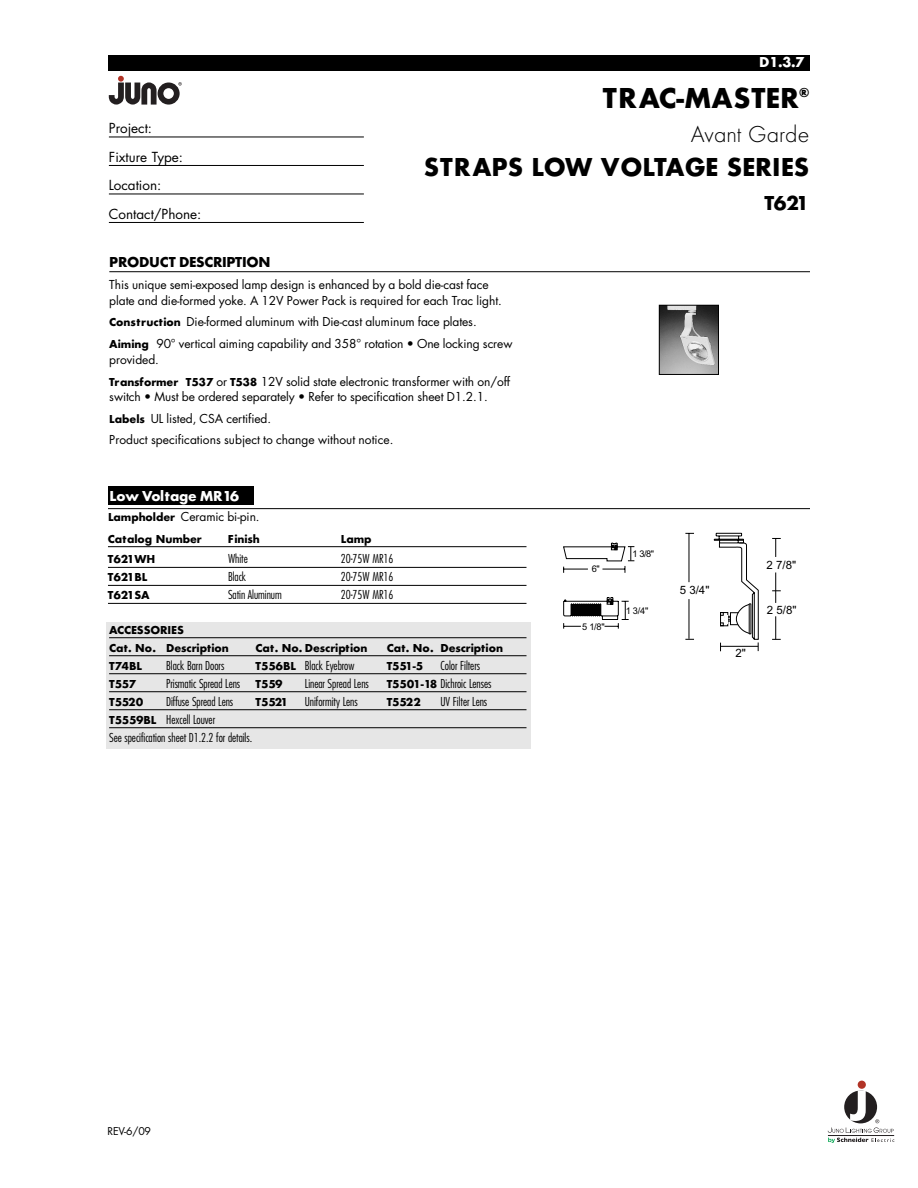
<style>
.page{position:relative;width:918px;height:1188px;background:#fff}
.page>*{position:absolute;margin:0;border:0;box-sizing:border-box;transform-origin:0 0}
.t1{font:30px "Futura Bold DTC";letter-spacing:.005em;color:#000}
.t2{font:27px "Futura Bold DTC";color:#000}
.t3{font:24px "Futura Light DTC";color:#000}
.t4{font:21px "Futura Bold DTC";color:#000}
.t5{font:15px "Futura Bold DTC";letter-spacing:-.02em;color:#fff}
.t6{font:15px "Futura Bold DTC";letter-spacing:-.02em;color:#000}
.t7{font:13.5px/28.5px "Futura";color:#000}
.t8{font:13.5px "Futura Bold DTC";color:#000}
.t9{font:12px/21.8px "Futura";letter-spacing:-.005em;color:#000}
.t10{font:300 condensed 12px/18px "Futura";letter-spacing:-.005em;color:#000}
.t11{font:12px/18px "Futura Bold DTC";letter-spacing:-.005em;color:#000}
.t12{font:11.55px "Arial";color:#000}
.t13{font:10.5px "Futura";color:#000}
.t14{font:9.3px "Arial";color:#000}
.s1{font-family:"Futura Bold DTC"}
.s2{font-family:"Futura Bold DTC";font-weight:400;font-stretch:normal}
</style>
<div class="page">
<div style="left:108px;top:486px;width:146px;height:19px;background:#000"></div>
<hr style="left:108px;top:546px;width:418px;height:1px;background:#000">
<hr style="left:108px;top:567px;width:418px;height:1px;background:#000">
<hr style="left:108px;top:585px;width:418px;height:1px;background:#000">
<hr style="left:108px;top:603px;width:418px;height:1px;background:#000">
<hr style="left:109px;top:271px;width:701px;height:1px;background:#000">
<hr style="left:108px;top:508px;width:702px;height:1px;background:#000">
<div style="left:108px;top:55px;width:702px;height:15px;background:#000"></div>
<hr style="left:109px;top:137px;width:255px;height:1px;background:#000">
<hr style="left:109px;top:165px;width:255px;height:1px;background:#000">
<hr style="left:109px;top:194px;width:255px;height:1px;background:#000">
<hr style="left:109px;top:222px;width:255px;height:1px;background:#000">
<svg style="left:563px;top:543px;width:71px;height:86px"></svg>
<img style="left:661px;top:307px;width:56px;height:66px">
<div style="left:659px;top:305px;width:60px;height:70px;border:1px solid #000"></div>
<div style="left:106px;top:622px;width:424px;height:127px;background:#e6e6e6"></div>
<hr style="left:109px;top:637px;width:417px;height:1px;background:#000">
<hr style="left:109px;top:655px;width:417px;height:1px;background:#000">
<hr style="left:109px;top:673px;width:417px;height:1px;background:#000">
<hr style="left:109px;top:691px;width:417px;height:1px;background:#000">
<hr style="left:109px;top:709px;width:417px;height:1px;background:#000">
<hr style="left:109px;top:727px;width:417px;height:1px;background:#000">
<hr style="left:689px;top:533px;width:1px;height:49px;background:#000">
<hr style="left:689px;top:599px;width:1px;height:40px;background:#000">
<svg style="left:714px;top:533px;width:67px;height:118px"></svg>
<svg style="left:109px;top:76px;width:73px;height:29px"></svg>
<div style="left:858px;top:1081px;width:8px;height:8px;background:#b13326;border-radius:50%"></div>
<svg style="left:828px;top:1090px;width:66px;height:53px"></svg>
<p class="t7" style="left:109px;top:115px;width:94px">Project:<br>Fixture Type:<br>Location:<br>Contact/Phone:</p>
<p class="t5" style="left:759px;top:56px;width:47px">D1.3.7</p>
<h1 class="t1" style="left:603px;top:86px;width:198px">TRAC-MASTER</h1>
<p class="t8" style="left:799px;top:87px;width:12px">®</p>
<h3 class="t3" style="left:691px;top:124px;width:120px">Avant Garde</h3>
<h2 class="t2" style="left:424px;top:156px;width:387px">STRAPS LOW VOLTAGE SERIES</h2>
<h3 class="t4" style="left:764px;top:194px;width:46px">T621</h3>
<p class="t6" style="left:109px;top:256px;width:163px">PRODUCT DESCRIPTION</p>
<p class="t9" style="left:109px;top:278px;width:394px;line-height:15.8px">This unique semi-exposed lamp design is enhanced by a bold die-cast face plate and die-formed yoke. A 12V Power Pack is required for each Trac light.</p>
<p class="t9" style="left:109px;top:312px;width:405px"><span class="s1">Construction</span> Die-formed aluminum with Die-cast aluminum face plates.<br><span class="s1">Aiming</span> 90° vertical aiming capability and 358° rotation • One locking screw</p>
<p class="t9" style="left:109px;top:350px;width:402px">provided.<br><span class="s1">Transformer T537</span> or <span class="s1">T538</span> 12V solid state electronic transformer with on/off</p>
<p class="t9" style="left:109px;top:387px;width:380px">switch • Must be ordered separately • Refer to specification sheet D1.2.1.<br><span class="s1">Labels</span> UL listed, CSA certified.<br>Product specifications subject to change without notice.</p>
<p class="t5" style="left:110px;top:490px;width:131px">Low Voltage MR16</p>
<p class="t9" style="left:108px;top:507px;width:153px"><span class="s1">Lampholder</span> Ceramic bi-pin.</p>
<p class="t11" style="left:108px;top:531px;width:95px">Catalog Number</p>
<p class="t11" style="left:228px;top:531px;width:34px">Finish</p>
<p class="t11" style="left:341px;top:531px;width:32px">Lamp</p>
<p class="t11" style="left:108px;top:551px;width:49px">T621WH</p>
<p class="t10" style="left:228px;top:551px;width:21px">White</p>
<p class="t10" style="left:341px;top:551px;width:54px">20-75W MR16</p>
<p class="t11" style="left:108px;top:569px;width:41px">T621BL</p>
<p class="t10" style="left:228px;top:569px;width:20px">Black</p>
<p class="t10" style="left:341px;top:569px;width:54px">20-75W MR16</p>
<p class="t11" style="left:108px;top:587px;width:43px">T621SA</p>
<p class="t10" style="left:228px;top:587px;width:55px">Satin Aluminum</p>
<p class="t10" style="left:341px;top:587px;width:54px">20-75W MR16</p>
<p class="t11" style="left:109px;top:622px;width:121px">ACCESSORIES<br>Cat. No. Description</p>
<p class="t11" style="left:256px;top:640px;width:113px">Cat. No. Description</p>
<p class="t11" style="left:387px;top:640px;width:118px">Cat. No. Description</p>
<p class="t11" style="left:109px;top:658px;width:34px">T74BL</p>
<p class="t10" style="left:166px;top:657px;width:60px">Black Barn Doors</p>
<p class="t10" style="left:256px;top:657px;width:100px"><span class="s2">T556BL</span> Black Eyebrow</p>
<p class="t11" style="left:387px;top:658px;width:38px">T551-5</p>
<p class="t10" style="left:440px;top:657px;width:41px">Color Filters</p>
<p class="t11" style="left:109px;top:676px;width:29px">T557</p>
<p class="t10" style="left:166px;top:675px;width:76px">Prismatic Spread Lens</p>
<p class="t11" style="left:256px;top:676px;width:29px">T559</p>
<p class="t10" style="left:305px;top:675px;width:66px">Linear Spread Lens</p>
<p class="t10" style="left:387px;top:675px;width:106px"><span class="s2">T5501-18</span> Dichroic Lenses</p>
<p class="t11" style="left:109px;top:694px;width:36px">T5520</p>
<p class="t10" style="left:166px;top:693px;width:69px">Diffuse Spread Lens</p>
<p class="t11" style="left:256px;top:694px;width:34px">T5521</p>
<p class="t10" style="left:305px;top:693px;width:54px">Uniformity Lens</p>
<p class="t11" style="left:387px;top:694px;width:36px">T5522</p>
<p class="t10" style="left:440px;top:693px;width:48px">UV Filter Lens</p>
<p class="t10" style="left:109px;top:711px;width:145px"><span class="s2">T5559BL</span> Hexcell Louver<br>See specification sheet D1.2.2 for details.</p>
<p class="t14" style="left:592px;top:565px;width:9px">6"</p>
<p class="t14" style="left:582px;top:623px;width:24px">5 1/8"</p>
<p class="t14" style="left:633px;top:550px;width:23px">1 3/8"</p>
<p class="t14" style="left:626px;top:607px;width:24px">1 3/4"</p>
<p class="t12" style="left:680px;top:586px;width:31px">5 3/4"</p>
<p class="t12" style="left:735px;top:649px;width:12px">2"</p>
<p class="t12" style="left:767px;top:560px;width:31px">2 7/8"</p>
<p class="t12" style="left:767px;top:606px;width:31px">2 5/8"</p>
<p class="t13" style="left:108px;top:1127px;width:45px">REV-6/09</p>
</div>
